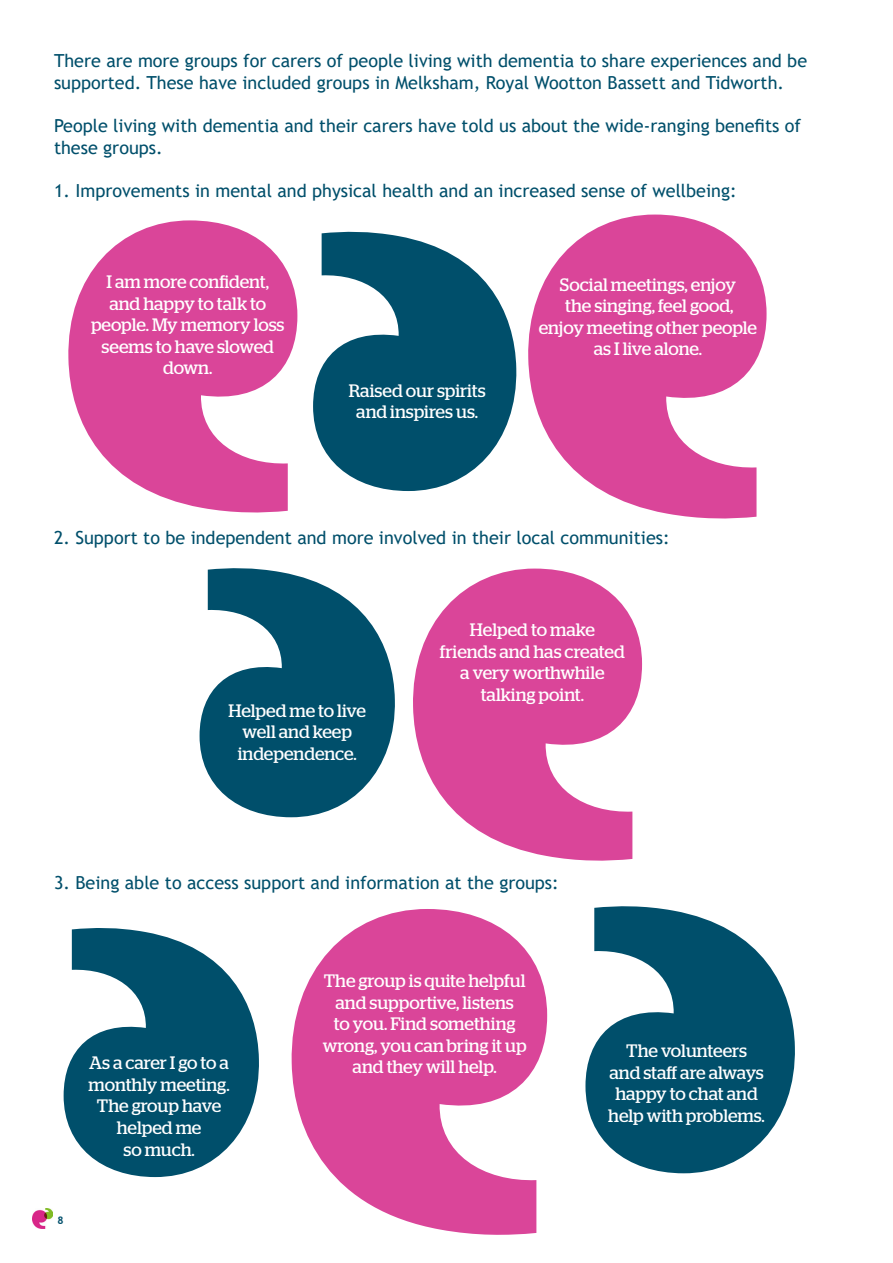
<style>
.page{position:relative;width:893px;height:1263px;background:#fff}
.page>*{position:absolute;margin:0;border:0;box-sizing:border-box;transform-origin:0 0}
.t1{font:18px/21.6px "Stag";color:#fff;text-align:center}
.t2{font:18px/21.6px "Trebuchet MS";color:#004f6b}
.t3{font:700 10.5px "Trebuchet MS";color:#004f6b}
</style>
<div class="page">
<img style="left:33px;top:1209px;width:20px;height:19px">
<svg style="left:68px;top:220px;width:229px;height:292px;fill:#da4599"></svg>
<svg style="left:313px;top:232px;width:203px;height:259px;fill:#004f6b"></svg>
<svg style="left:528px;top:215px;width:238px;height:303px;fill:#da4599"></svg>
<svg style="left:200px;top:568px;width:195px;height:249px;fill:#004f6b"></svg>
<svg style="left:413px;top:568px;width:229px;height:293px;fill:#da4599"></svg>
<svg style="left:64px;top:928px;width:195px;height:249px;fill:#004f6b"></svg>
<svg style="left:292px;top:909px;width:255px;height:326px;fill:#da4599"></svg>
<svg style="left:585px;top:906px;width:210px;height:267px;fill:#004f6b"></svg>
<p class="t2" style="left:54px;top:50px;width:755px">There are more groups for carers of people living with dementia to share experiences and be supported. These have included groups in Melksham, Royal Wootton Bassett and Tidworth.</p>
<p class="t2" style="left:54px;top:115px;width:749px">People living with dementia and their carers have told us about the wide-ranging benefits of these groups.</p>
<p class="t2" style="left:54px;top:180px;width:684px">1. Improvements in mental and physical health and an increased sense of wellbeing:</p>
<p class="t1" style="left:91px;top:271px;width:195px">I am more confident, and happy to talk to people. My memory loss seems to have slowed down.</p>
<p class="t1" style="left:349px;top:379px;width:138px">Raised our spirits and inspires us.</p>
<p class="t1" style="left:560px;top:273px;width:178px">Social meetings, enjoy</p>
<p class="t1" style="left:565px;top:295px;width:170px">the singing, feel good,</p>
<p class="t1" style="left:539px;top:317px;width:220px">enjoy meeting other people</p>
<p class="t1" style="left:594px;top:338px;width:110px">as I live alone.</p>
<p class="t2" style="left:54px;top:526px;width:617px">2. Support to be independent and more involved in their local communities:</p>
<p class="t1" style="left:228px;top:699px;width:139px">Helped me to live well and keep independence.</p>
<p class="t1" style="left:470px;top:619px;width:126px">Helped to make</p>
<p class="t1" style="left:440px;top:640px;width:187px">friends and has created</p>
<p class="t1" style="left:460px;top:662px;width:146px">a very worthwhile</p>
<p class="t1" style="left:481px;top:684px;width:105px">talking point.</p>
<p class="t2" style="left:54px;top:872px;width:506px">3. Being able to access support and information at the groups:</p>
<p class="t3" style="left:57px;top:1214px;width:8px">8</p>
<p class="t1" style="left:89px;top:1052px;width:143px">As a carer I go to a monthly meeting.<br>The group have helped me<br>so much.</p>
<p class="t1" style="left:323px;top:970px;width:205px">The group is quite helpful and supportive, listens<br>to you. Find something wrong, you can bring it up and they will help.</p>
<p class="t1" style="left:608px;top:1040px;width:158px">The volunteers<br>and staff are always happy to chat and help with problems.</p>
</div>
